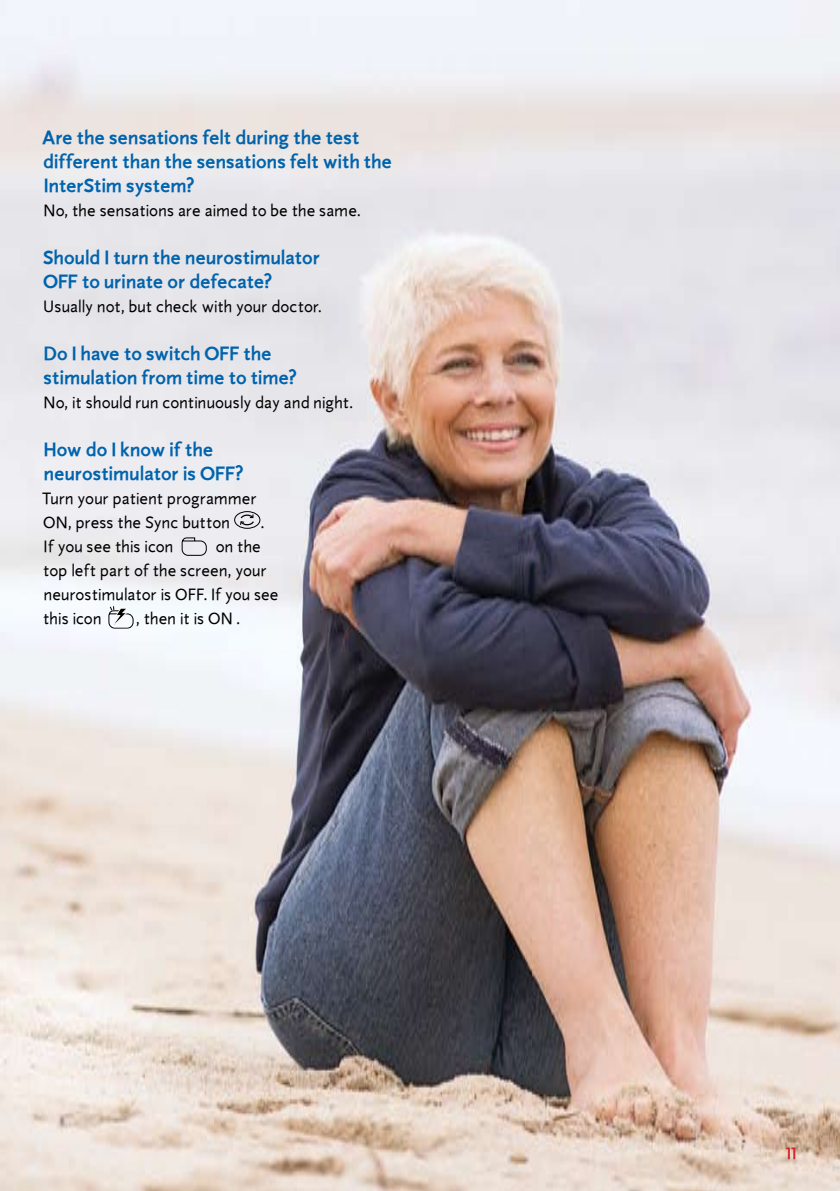
<style>
.page{position:relative;width:840px;height:1191px;background:#fff}
.page>*{position:absolute;margin:0;border:0;box-sizing:border-box;transform-origin:0 0}
.t1{font:700 20px/24px "Full Life Sans";letter-spacing:.005em;color:#0063ac}
.t2{font:17px/24px "Full Life Sans";letter-spacing:.005em;color:#000}
.t3{font:700 17px "Full Life Sans";color:#d2232a}
</style>
<div class="page">
<img style="left:0;top:0;width:839px;height:1191px">
<div style="left:234px;top:511px;width:26px;height:18px;border:1px solid #000;border-radius:50%"></div>
<svg style="left:239px;top:514px;width:16px;height:12px"></svg>
<svg style="left:181px;top:537px;width:26px;height:19px"></svg>
<svg style="left:108px;top:605px;width:26px;height:24px"></svg>
<p class="t1" style="left:42px;top:126px;width:351px">Are the sensations felt during the test different than the sensations felt with the<br>InterStim system?</p>
<p class="t2" style="left:44px;top:199px;width:318px">No, the sensations are aimed to be the same.</p>
<p class="t1" style="left:43px;top:246px;width:279px">Should I turn the neurostimulator<br>OFF to urinate or defecate?</p>
<p class="t2" style="left:44px;top:295px;width:279px">Usually not, but check with your doctor.</p>
<p class="t1" style="left:44px;top:342px;width:255px">Do I have to switch OFF the stimulation from time to time?</p>
<p class="t2" style="left:44px;top:391px;width:310px">No, it should run continuously day and night.</p>
<p class="t1" style="left:44px;top:438px;width:201px">How do I know if the neurostimulator is OFF?</p>
<p class="t2" style="left:42px;top:487px;width:217px">Turn your patient programmer<br>ON, press the Sync button</p>
<p class="t2" style="left:261px;top:511px;width:5px">.</p>
<p class="t2" style="left:44px;top:535px;width:131px">If you see this icon</p>
<p class="t2" style="left:44px;top:535px;width:237px;text-indent:172px">on the top left part of the screen, your neurostimulator is OFF. If you see this icon</p>
<p class="t2" style="left:136px;top:607px;width:105px">, then it is ON .</p>
<p class="t3" style="left:785px;top:1144px;width:12px">11</p>
</div>
